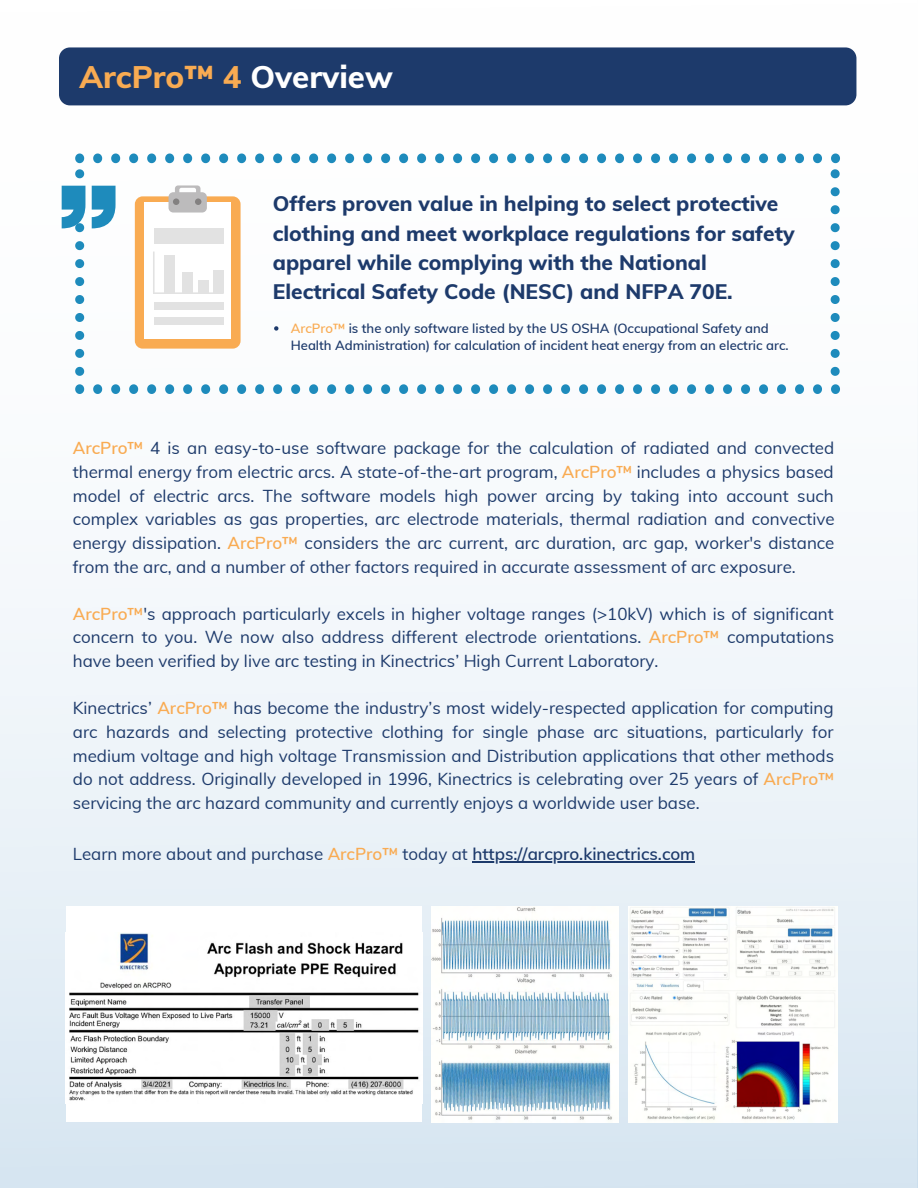
<style>
.page{position:relative;width:918px;height:1188px;background:#fff}
.page>*{position:absolute;margin:0;border:0;box-sizing:border-box;transform-origin:0 0}
.t1{font:800 31.2px "Muli";color:#f9ab52}
.t2{font:800 21px/29.2px "Muli";color:#1d3a6b}
.t3{font:16.95px/23.7px "Muli";color:#1d3a6b;text-align:justify}
.t4{font:600 13.05px/17.4px "Muli";color:#1d3a6b}
.s1{color:#fff}
.s2{color:#f9ab52}
.s3{font-weight:600;color:#f9ab52}
.s4{font-weight:600}
</style>
<div class="page">
<div style="left:0;top:0;width:918px;height:1188px;background:linear-gradient(to bottom,#fff,#dce9f3)"></div>
<div style="left:59px;top:47px;width:797px;height:58px;background:#1d3a6b;border-radius:11px"></div>
<svg style="left:75px;top:154px;width:765px;height:9px"></svg>
<svg style="left:75px;top:384px;width:765px;height:10px"></svg>
<svg style="left:62px;top:169px;width:54px;height:207px"></svg>
<div style="left:135px;top:196px;width:106px;height:153px;background:#f9ab52;border-radius:8px"></div>
<div style="left:145px;top:202px;width:86px;height:137px;background:#fff"></div>
<div style="left:169px;top:192px;width:38px;height:21px;background:#bcbbbc;border-radius:5px"></div>
<svg style="left:175px;top:185px;width:25px;height:8px"></svg>
<div style="left:173px;top:198px;width:6px;height:7px;background:#838181;border-radius:50%"></div>
<div style="left:195px;top:198px;width:6px;height:7px;background:#838181;border-radius:50%"></div>
<div style="left:154px;top:229px;width:70px;height:15px;background:#e2e2e2"></div>
<div style="left:154px;top:303px;width:70px;height:7px;background:#e2e2e2"></div>
<div style="left:154px;top:317px;width:70px;height:7px;background:#e2e2e2"></div>
<svg style="left:153px;top:252px;width:71px;height:42px"></svg>
<div style="left:164px;top:255px;width:11px;height:38px;background:#e2e2e2"></div>
<div style="left:182px;top:272px;width:11px;height:21px;background:#e2e2e2"></div>
<div style="left:198px;top:281px;width:11px;height:12px;background:#e2e2e2"></div>
<div style="left:213px;top:271px;width:11px;height:22px;background:#e2e2e2"></div>
<div style="left:66px;top:906px;width:355px;height:216px;background:#fff"></div>
<img style="left:69px;top:933px;width:353px;height:171px">
<img style="left:431px;top:906px;width:188px;height:216px">
<svg style="left:831px;top:169px;width:9px;height:207px"></svg>
<img style="left:628px;top:906px;width:210px;height:216px">
<svg style="left:274px;top:326px;width:4px;height:5px"></svg>
<hr style="left:472px;top:861px;width:223px;height:1px;background:#1d3a6b">
<p class="t1" style="left:79px;top:56px;width:315px">ArcPro™ 4 <span class="s1">Overview</span></p>
<p class="t2" style="left:273px;top:189px;width:523px">Offers proven value in helping to select protective clothing and meet workplace regulations for safety apparel while complying with the National Electrical Safety Code (NESC) and NFPA 70E.</p>
<p class="t4" style="left:291px;top:319px;width:499px"><span class="s2">ArcPro™</span> is the only software listed by the US OSHA (Occupational Safety and<br>Health Administration) for calculation of incident heat energy from an electric arc.</p>
<p class="t3" style="left:73px;top:436px;width:763px"><span class="s3">ArcPro™</span> 4 is an easy-to-use software package for the calculation of radiated and convected thermal energy from electric arcs. A state-of-the-art program, <span class="s3">ArcPro™</span> includes a physics based model of electric arcs. The software models high power arcing by taking into account such complex variables as gas properties, arc electrode materials, thermal radiation and convective energy dissipation. <span class="s3">ArcPro™</span> considers the arc current, arc duration, arc gap, worker's distance from the arc, and a number of other factors required in accurate assessment of arc exposure.</p>
<p class="t3" style="left:73px;top:602px;width:763px"><span class="s3">ArcPro™</span>'s approach particularly excels in higher voltage ranges (&gt;10kV) which is of significant concern to you. We now also address different electrode orientations. <span class="s3">ArcPro™</span> computations have been verified by live arc testing in Kinectrics’ High Current Laboratory.</p>
<p class="t3" style="left:73px;top:696px;width:763px">Kinectrics’ <span class="s3">ArcPro™</span> has become the industry’s most widely-respected application for computing arc hazards and selecting protective clothing for single phase arc situations, particularly for medium voltage and high voltage Transmission and Distribution applications that other methods do not address. Originally developed in 1996, Kinectrics is celebrating over 25 years of <span class="s3">ArcPro™ </span>servicing the arc hazard community and currently enjoys a worldwide user base.</p>
<p class="t3" style="left:73px;top:842px;width:624px">Learn more about and purchase <span class="s3">ArcPro™</span> today at <span class="s4">https://arcpro.kinectrics.com</span></p>
</div>
